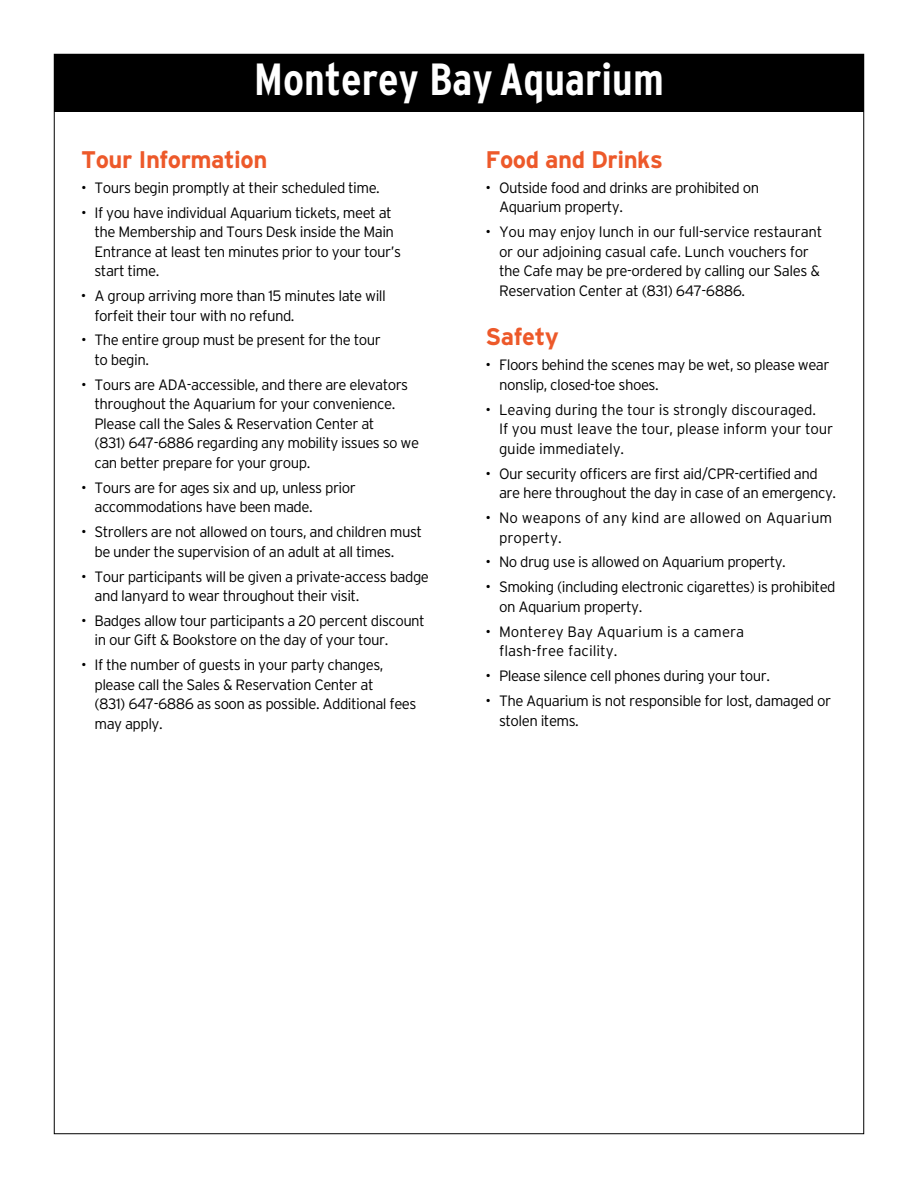
<style>
.page{position:relative;width:918px;height:1188px;background:#fff}
.page>*{position:absolute;margin:0;border:0;box-sizing:border-box;transform-origin:0 0}
.t1{font:700 condensed 45px "Interstate";color:#fff}
.t2{font:700 24px "Interstate";letter-spacing:-.02em;color:#ed592a}
.t3{font:300 15px/19.5px "Interstate";letter-spacing:-.035em;color:#000}
.t4{font:300 15px/19.5px "Interstate";letter-spacing:-.01em;color:#000}
.t5{font:300 15px/19.5px "Interstate";color:#000}
</style>
<div class="page">
<div style="left:54px;top:54px;width:810px;height:57px;background:#000"></div>
<h1 class="t1" style="left:254px;top:54px;width:411px">Monterey Bay Aquarium</h1>
<h2 class="t2" style="left:81px;top:146px;width:188px">Tour Information</h2>
<p class="t3" style="left:81px;top:178px;width:300px">• Tours begin promptly at their scheduled time.</p>
<p class="t3" style="left:94px;top:203px;width:308px;text-indent:-13px">• If you have individual Aquarium tickets, meet at the Membership and Tours Desk inside the Main Entrance at least ten minutes prior to your tour’s start time.</p>
<p class="t3" style="left:95px;top:286px;width:293px;text-indent:-14px">• A group arriving more than 15 minutes late will forfeit their tour with no refund.</p>
<p class="t3" style="left:95px;top:330px;width:288px;text-indent:-14px">• The entire group must be present for the tour to begin.</p>
<p class="t3" style="left:95px;top:375px;width:326px;text-indent:-14px">• Tours are ADA-accessible, and there are elevators throughout the Aquarium for your convenience.<br>Please call the Sales &amp; Reservation Center at<br>(831) 647-6886 regarding any mobility issues so we can better prepare for your group.</p>
<p class="t3" style="left:95px;top:478px;width:263px;text-indent:-14px">• Tours are for ages six and up, unless prior accommodations have been made.</p>
<p class="t3" style="left:95px;top:522px;width:329px;text-indent:-13px">• Strollers are not allowed on tours, and children must be under the supervision of an adult at all times.</p>
<p class="t3" style="left:95px;top:566px;width:336px;text-indent:-14px">• Tour participants will be given a private-access badge and lanyard to wear throughout their visit.</p>
<p class="t3" style="left:95px;top:611px;width:332px;text-indent:-13px">• Badges allow tour participants a 20 percent discount in our Gift &amp; Bookstore on the day of your tour.</p>
<p class="t3" style="left:95px;top:655px;width:324px;text-indent:-13px">• If the number of guests in your party changes, please call the Sales &amp; Reservation Center at<br>(831) 647-6886 as soon as possible. Additional fees may apply.</p>
<h2 class="t2" style="left:486px;top:146px;width:179px">Food and Drinks</h2>
<p class="t3" style="left:499px;top:178px;width:262px;text-indent:-14px">• Outside food and drinks are prohibited on<br>Aquarium property.</p>
<p class="t3" style="left:499px;top:222px;width:325px;text-indent:-13px">• You may enjoy lunch in our full-service restaurant or our adjoining casual cafe. Lunch vouchers for the Cafe may be pre-ordered by calling our Sales &amp; Reservation Center at (831) 647-6886.</p>
<h2 class="t2" style="left:486px;top:324px;width:75px">Safety</h2>
<p class="t3" style="left:499px;top:355px;width:332px;text-indent:-14px">• Floors behind the scenes may be wet, so please wear nonslip, closed-toe shoes.</p>
<p class="t4" style="left:499px;top:400px;width:336px;text-indent:-14px">• Leaving during the tour is strongly discouraged.<br>If you must leave the tour, please inform your tour guide immediately.</p>
<p class="t3" style="left:499px;top:464px;width:339px;text-indent:-14px">• Our security officers are first aid/CPR-certified and are here throughout the day in case of an emergency.</p>
<p class="t5" style="left:499px;top:508px;width:335px;text-indent:-14px">• No weapons of any kind are allowed on Aquarium property.</p>
<p class="t3" style="left:486px;top:552px;width:302px">• No drug use is allowed on Aquarium property.</p>
<p class="t3" style="left:499px;top:577px;width:338px;text-indent:-14px">• Smoking (including electronic cigarettes) is prohibited on Aquarium property.</p>
<p class="t5" style="left:499px;top:622px;width:247px;text-indent:-14px">• Monterey Bay Aquarium is a camera flash-free facility.</p>
<p class="t3" style="left:486px;top:666px;width:286px">• Please silence cell phones during your tour.</p>
<p class="t3" style="left:499px;top:691px;width:334px;text-indent:-14px">• The Aquarium is not responsible for lost, damaged or stolen items.</p>
</div>
